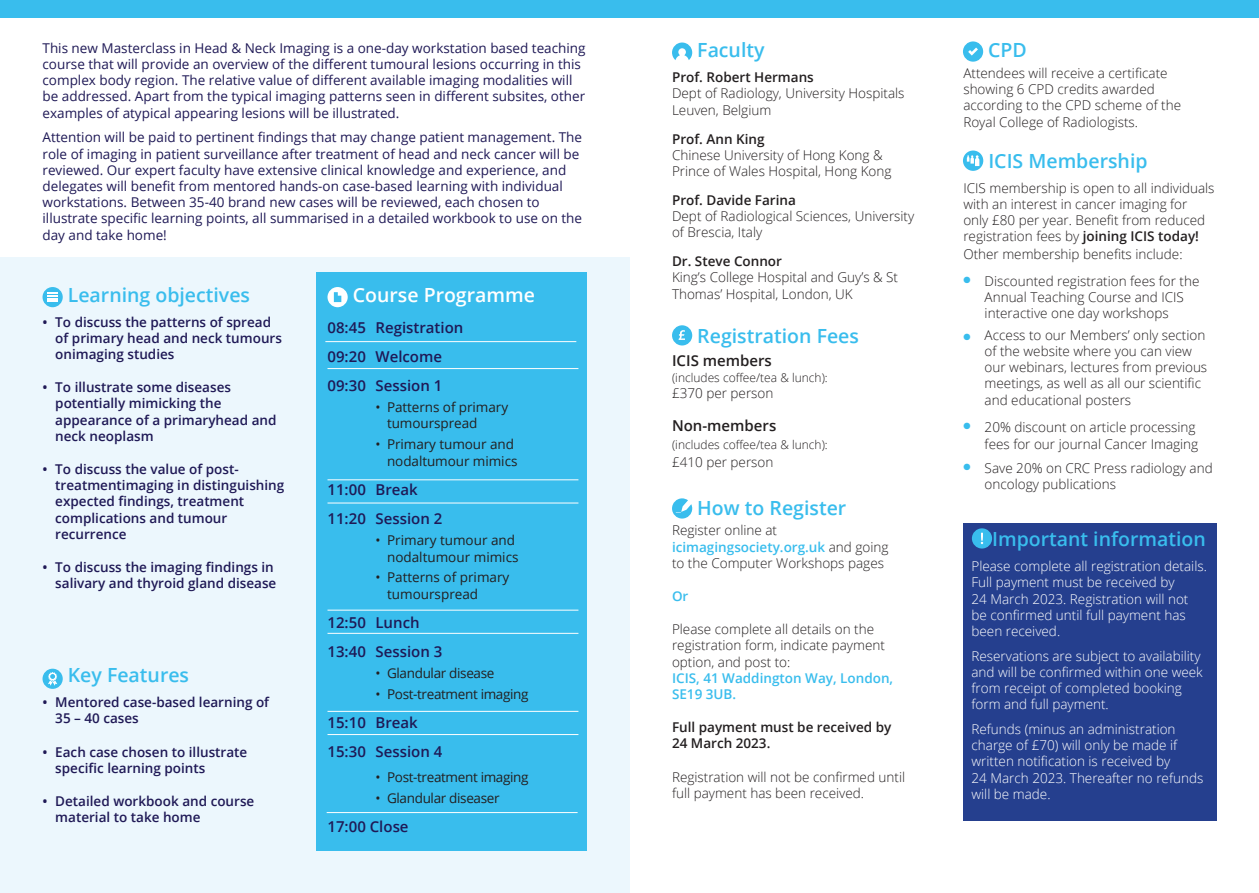
<style>
.page{position:relative;width:1259px;height:893px;background:#fff}
.page>*{position:absolute;margin:0;border:0;box-sizing:border-box;transform-origin:0 0}
.sub_head{font:600 19.5px "Open Sans";color:#39bded}
.sub_head-2{font:600 19.5px "Open Sans";color:#fff}
.t1{font:600 15px "Open Sans";color:#1f1956}
.t2{font:600 15px "Open Sans";color:#231f20}
.t3{font:300 13.5px/16.2px "Open Sans";color:#231f20}
.body_text{font:13.5px/16.2px "Open Sans";color:#1f1956}
.t4{font:600 13.5px/16.2px "Open Sans";color:#1f1956}
.t5{font:300 13.5px/16.2px "Open Sans";color:#fff}
.t6{font:13.5px/16.5px "Open Sans";letter-spacing:-.005em;color:#231f20}
.t7{font:13.5px "Open Sans";letter-spacing:-.025em;color:#231f20}
.t8{font:600 13.5px/16.2px "Open Sans";color:#231f20}
.t9{font:600 13.5px "Open Sans";color:#39bded}
.t10{font:300 12px "Open Sans";color:#231f20}
.s1{font-weight:600}
.s2{font-weight:600;color:#39bded}
.s3{color:#39bded}
</style>
<div class="page">
<div style="left:0;top:257px;width:629px;height:636px;background:#ecf7fd"></div>
<div style="left:963px;top:523px;width:253px;height:298px;background:#253f8e"></div>
<div style="left:317px;top:272px;width:270px;height:578px;background:#39bded"></div>
<div style="left:0;top:0;width:1259px;height:17px;background:#39bded"></div>
<div style="left:43px;top:287px;width:20px;height:20px;background:#39bded;border-radius:50%"></div>
<svg style="left:48px;top:292px;width:10px;height:10px"></svg>
<div style="left:963px;top:41px;width:20px;height:21px;background:#39bded;border-radius:50%"></div>
<svg style="left:968px;top:48px;width:10px;height:8px"></svg>
<div style="left:672px;top:325px;width:20px;height:20px;background:#39bded;border-radius:50%"></div>
<svg style="left:678px;top:330px;width:7px;height:10px"></svg>
<svg style="left:672px;top:43px;width:20px;height:17px"></svg>
<svg style="left:963px;top:151px;width:20px;height:20px"></svg>
<svg style="left:967px;top:155px;width:12px;height:11px"></svg>
<div style="left:972px;top:528px;width:20px;height:21px;background:#39bded;border-radius:50%"></div>
<svg style="left:980px;top:533px;width:3px;height:11px"></svg>
<div style="left:43px;top:669px;width:20px;height:20px;background:#39bded;border-radius:50%"></div>
<svg style="left:48px;top:672px;width:9px;height:14px"></svg>
<svg style="left:327px;top:287px;width:21px;height:20px"></svg>
<svg style="left:334px;top:292px;width:7px;height:10px"></svg>
<hr style="left:325px;top:341px;width:251px;height:1px;background:#fff">
<hr style="left:327px;top:368px;width:251px;height:1px;background:#fff">
<hr style="left:327px;top:479px;width:251px;height:1px;background:#fff">
<hr style="left:327px;top:610px;width:251px;height:1px;background:#fff">
<hr style="left:327px;top:711px;width:251px;height:1px;background:#fff">
<hr style="left:327px;top:503px;width:251px;height:1px;background:#fff">
<hr style="left:327px;top:633px;width:251px;height:1px;background:#fff">
<hr style="left:327px;top:734px;width:251px;height:1px;background:#fff">
<hr style="left:327px;top:812px;width:250px;height:1px;background:#fff">
<svg style="left:672px;top:498px;width:20px;height:21px"></svg>
<p class="body_text" style="left:43px;top:40px;width:544px">This new Masterclass in Head &amp; Neck Imaging is a one-day workstation based teaching course that will provide an overview of the different tumoural lesions occurring in this complex body region. The relative value of different available imaging modalities will be addressed. Apart from the typical imaging patterns seen in different subsites, other examples of atypical appearing lesions will be illustrated.</p>
<p class="body_text" style="left:43px;top:129px;width:541px">Attention will be paid to pertinent findings that may change patient management. The role of imaging in patient surveillance after treatment of head and neck cancer will be reviewed. Our expert faculty have extensive clinical knowledge and experience, and delegates will benefit from mentored hands-on case-based learning with individual workstations. Between 35-40 brand new cases will be reviewed, each chosen to illustrate specific learning points, all summarised in a detailed workbook to use on the day and take home!</p>
<p class="sub_head" style="left:68px;top:281px;width:184px">Learning objectives</p>
<p class="t4" style="left:55px;top:313px;width:228px;text-indent:-13px">• To discuss the patterns of spread of primary head and neck tumours onimaging studies</p>
<p class="t4" style="left:55px;top:379px;width:223px;text-indent:-13px">• To illustrate some diseases potentially mimicking the appearance of a primaryhead and neck neoplasm</p>
<p class="t4" style="left:55px;top:461px;width:231px;text-indent:-13px">• To discuss the value of post&shy;treatmentimaging in distinguishing expected findings, treatment complications and tumour recurrence</p>
<p class="t4" style="left:43px;top:559px;width:235px;text-align:right">• To discuss the imaging findings in salivary and thyroid gland disease</p>
<p class="sub_head" style="left:68px;top:662px;width:123px">Key Features</p>
<p class="t4" style="left:55px;top:694px;width:215px;text-indent:-13px">• Mentored case-based learning of<br>35 – 40 cases</p>
<p class="t4" style="left:55px;top:743px;width:193px;text-indent:-13px">• Each case chosen to illustrate specific learning points</p>
<p class="t4" style="left:55px;top:793px;width:201px;text-indent:-13px">• Detailed workbook and course material to take home</p>
<p class="sub_head-2" style="left:353px;top:281px;width:184px">Course Programme</p>
<p class="t1" style="left:327px;top:317px;width:137px">08:45 Registration</p>
<p class="t1" style="left:327px;top:346px;width:116px">09:20 Welcome</p>
<p class="t1" style="left:327px;top:375px;width:116px">09:30 Session 1</p>
<p class="t6" style="left:387px;top:398px;width:123px;text-indent:-12px">• Patterns of primary tumourspread</p>
<p class="t6" style="left:375px;top:436px;width:143px;text-align:right">• Primary tumour and nodaltumour mimics</p>
<p class="t1" style="left:327px;top:479px;width:92px">11:00 Break</p>
<p class="t1" style="left:327px;top:508px;width:116px">11:20 Session 2</p>
<p class="t6" style="left:375px;top:531px;width:145px;text-align:right">• Primary tumour and nodaltumour mimics</p>
<p class="t6" style="left:387px;top:569px;width:124px;text-indent:-12px">• Patterns of primary tumourspread</p>
<p class="t1" style="left:327px;top:612px;width:94px">12:50 Lunch</p>
<p class="t1" style="left:327px;top:641px;width:116px">13:40 Session 3</p>
<p class="t7" style="left:375px;top:664px;width:120px">• Glandular disease</p>
<p class="t7" style="left:375px;top:685px;width:155px">• Post-treatment imaging</p>
<p class="t1" style="left:327px;top:712px;width:92px">15:10 Break</p>
<p class="t1" style="left:327px;top:742px;width:116px">15:30 Session 4</p>
<p class="t7" style="left:375px;top:768px;width:155px">• Post-treatment imaging</p>
<p class="t7" style="left:375px;top:789px;width:126px">• Glandular diseaser</p>
<p class="t1" style="left:327px;top:817px;width:83px">17:00 Close</p>
<p class="sub_head" style="left:697px;top:37px;width:69px">Faculty</p>
<p class="t3" style="left:672px;top:69px;width:234px"><span class="s1">Prof. Robert Hermans<br></span>Dept of Radiology, University Hospitals<br>Leuven, Belgium</p>
<p class="t3" style="left:672px;top:130px;width:221px"><span class="s1">Prof. Ann King<br></span>Chinese University of Hong Kong &amp;<br>Prince of Wales Hospital, Hong Kong</p>
<p class="t3" style="left:672px;top:191px;width:244px"><span class="s1">Prof. Davide Farina<br></span>Dept of Radiological Sciences, University of Brescia, Italy</p>
<p class="t3" style="left:672px;top:253px;width:228px"><span class="s1">Dr. Steve Connor<br></span>King’s College Hospital and Guy’s &amp; St<br>Thomas’ Hospital, London, UK</p>
<p class="sub_head" style="left:697px;top:323px;width:163px">Registration Fees</p>
<p class="t2" style="left:672px;top:350px;width:101px">ICIS members</p>
<p class="t10" style="left:672px;top:369px;width:157px">(includes coffee/tea &amp; lunch):</p>
<p class="t3" style="left:672px;top:385px;width:103px">£370 per person</p>
<p class="t2" style="left:672px;top:415px;width:106px">Non-members</p>
<p class="t10" style="left:672px;top:436px;width:157px">(includes coffee/tea &amp; lunch):</p>
<p class="t3" style="left:672px;top:453px;width:103px">£410 per person</p>
<p class="sub_head" style="left:697px;top:494px;width:150px">How to Register</p>
<p class="t3" style="left:672px;top:522px;width:218px">Register online at <span class="s2">icimagingsociety.org.uk</span> and going to the Computer Workshops pages</p>
<p class="t9" style="left:672px;top:587px;width:18px">Or</p>
<p class="t3" style="left:672px;top:621px;width:223px">Please complete all details on the registration form, indicate payment option, and post to:<br><span class="s2">ICIS, 41 Waddington Way, London,<br>SE19 3UB.</span></p>
<p class="t8" style="left:672px;top:719px;width:221px">Full payment must be received by<br>24 March 2023.</p>
<p class="t3" style="left:672px;top:768px;width:235px">Registration will not be confirmed until full payment has been received.</p>
<p class="sub_head" style="left:988px;top:37px;width:40px">CPD</p>
<p class="t3" style="left:963px;top:65px;width:219px">Attendees will receive a certificate showing 6 CPD credits awarded according to the CPD scheme of the Royal College of Radiologists.</p>
<p class="sub_head" style="left:988px;top:147px;width:161px">ICIS Membership</p>
<p class="t3" style="left:963px;top:179px;width:253px">ICIS membership is open to all individuals with an interest in cancer imaging for only £80 per year. Benefit from reduced registration fees by <span class="s1">joining ICIS today!</span></p>
<p class="t3" style="left:963px;top:246px;width:221px">Other membership benefits include:</p>
<p class="t3" style="left:984px;top:272px;width:216px;text-indent:-21px"><sup>●</sup> Discounted registration fees for the<br>Annual Teaching Course and ICIS interactive one day workshops</p>
<p class="t3" style="left:984px;top:326px;width:224px;text-indent:-21px"><span class="s3">●</span> Access to our Members’ only section of the website where you can view our webinars, lectures from previous meetings, as well as all our scientific and educational posters</p>
<p class="t3" style="left:963px;top:419px;width:236px;text-align:right"><sup>●</sup> 20% discount on article processing fees for our journal Cancer Imaging</p>
<p class="t3" style="left:984px;top:460px;width:230px;text-indent:-21px"><sup>●</sup> Save 20% on CRC Press radiology and oncology publications</p>
<p class="sub_head" style="left:992px;top:526px;width:215px">Important information</p>
<p class="t5" style="left:971px;top:558px;width:237px">Please complete all registration details.<br>Full payment must be received by<br>24 March 2023. Registration will not be confirmed until full payment has been received.</p>
<p class="t5" style="left:971px;top:647px;width:233px">Reservations are subject to availability and will be confirmed within one week from receipt of completed booking form and full payment.</p>
<p class="t5" style="left:971px;top:721px;width:233px">Refunds (minus an administration charge of £70) will only be made if written notification is received by<br>24 March 2023. Thereafter no refunds will be made.</p>
</div>
